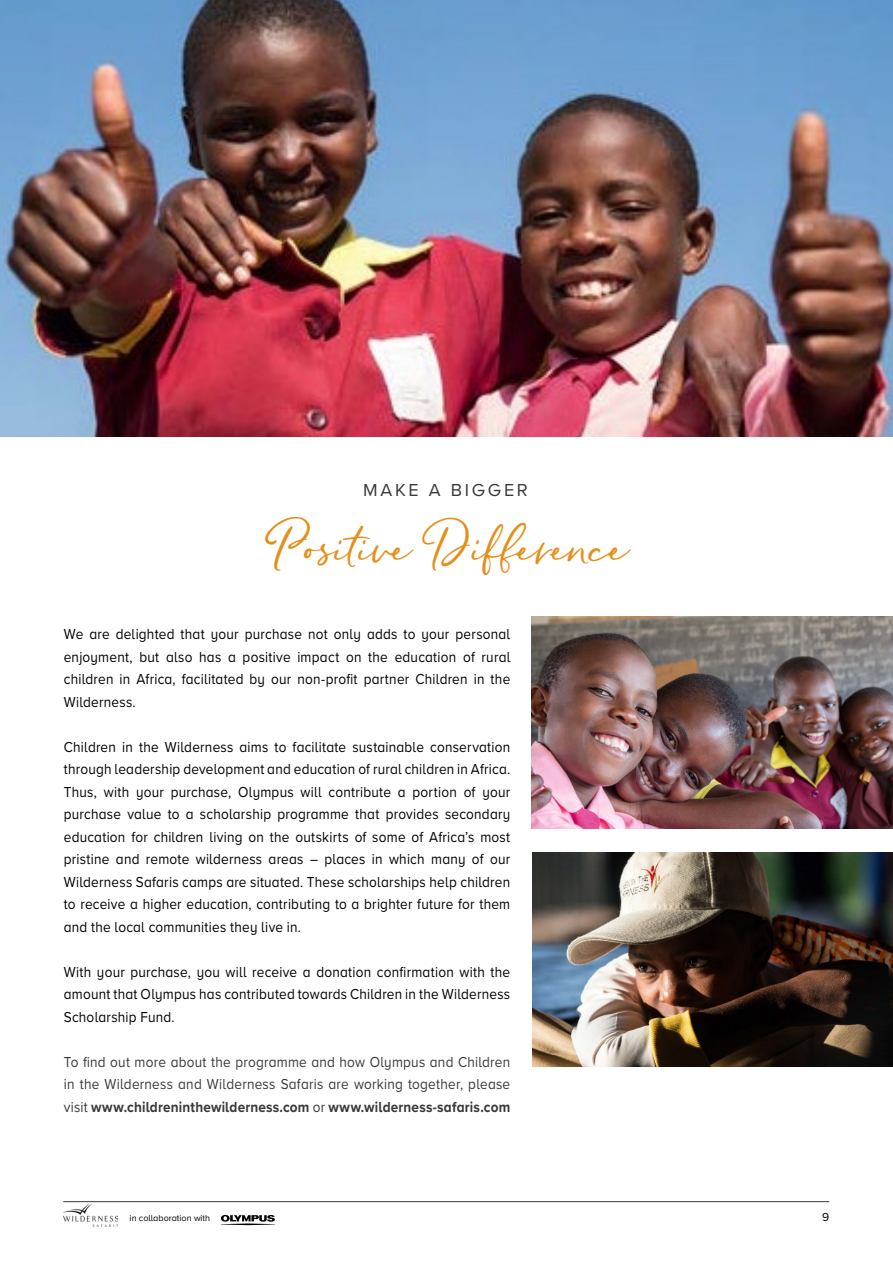
<style>
.page{position:relative;width:893px;height:1263px;background:#fff}
.page>*{position:absolute;margin:0;border:0;box-sizing:border-box;transform-origin:0 0}
.t1{font:46.5px "Pringleand Tweed";color:#e58e19}
.t2{font:18px "Proxima Nova A";letter-spacing:.15em;color:#393939}
.t3{font:15px/22.5px "Proxima Nova A";letter-spacing:.015em;color:#000;text-align:justify;scale:.91 1}
.t4{font:15px/22.5px "Proxima Nova A";letter-spacing:.015em;color:#393939;text-align:justify;scale:.91 1}
.t5{font:12px "Proxima Nova A";color:#000}
.t6{font:9px "Proxima Nova A";color:#000}
.s1{font-weight:700}
</style>
<div class="page">
<svg style="left:221px;top:1215px;width:54px;height:10px"></svg>
<img style="left:63px;top:1204px;width:55px;height:23px">
<hr style="left:63px;top:1201px;width:766px;height:1px;background:#393939">
<img style="left:0;top:0;width:893px;height:437px">
<img style="left:531px;top:616px;width:362px;height:212px">
<img style="left:532px;top:853px;width:361px;height:213px">
<p class="t2" style="left:363px;top:476px;width:166px">MAKE A BIGGER</p>
<h1 class="t1" style="left:268px;top:518px;width:360px">Positive Difference</h1>
<p class="t3" style="left:64px;top:622px;width:492px">We are delighted that your purchase not only adds to your personal enjoyment, but also has a positive impact on the education of rural children in Africa, facilitated by our non-profit partner Children in the Wilderness.</p>
<p class="t3" style="left:64px;top:735px;width:492px">Children in the Wilderness aims to facilitate sustainable conservation through leadership development and education of rural children in Africa.<br>Thus, with your purchase, Olympus will contribute a portion of your purchase value to a scholarship programme that provides secondary education for children living on the outskirts of some of Africa’s most pristine and remote wilderness areas – places in which many of our Wilderness Safaris camps are situated. These scholarships help children to receive a higher education, contributing to a brighter future for them and the local communities they live in.</p>
<p class="t3" style="left:64px;top:960px;width:492px">With your purchase, you will receive a donation confirmation with the amount that Olympus has contributed towards Children in the Wilderness Scholarship Fund.</p>
<p class="t4" style="left:64px;top:1050px;width:492px">To find out more about the programme and how Olympus and Children in the Wilderness and Wilderness Safaris are working together, please visit <span class="s1">www.childreninthewilderness.com</span> or <span class="s1">www.wilderness-safaris.com</span></p>
<p class="t6" style="left:130px;top:1211px;width:82px">in collaboration with</p>
<p class="t5" style="left:822px;top:1208px;width:9px">9</p>
</div>
